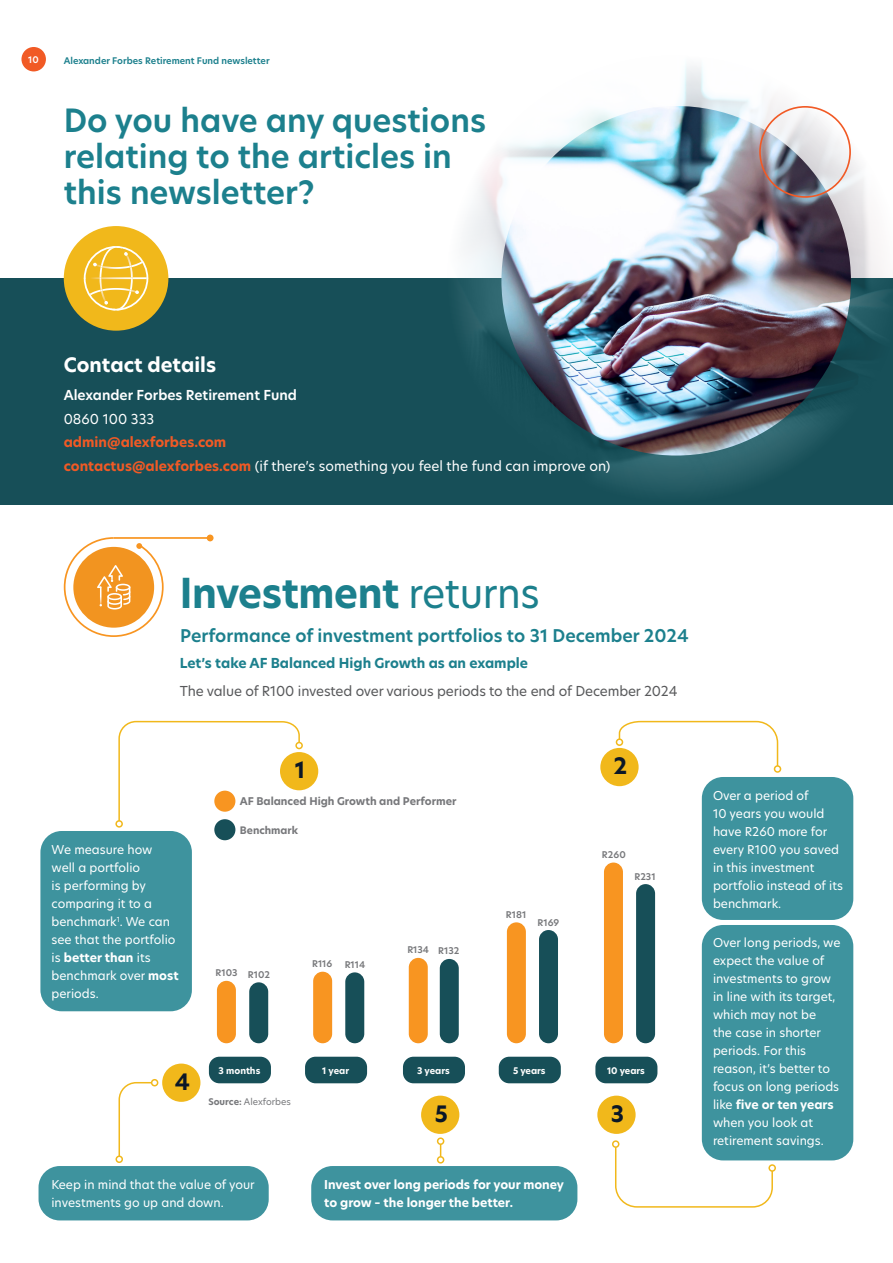
<style>
.page{position:relative;width:893px;height:1263px;background:#fff}
.page>*{position:absolute;margin:0;border:0;box-sizing:border-box;transform-origin:0 0}
.t1{font:700 40.5px "New Hero";letter-spacing:-.01em;color:#1c808d}
.t2{font:600 31.5px/36px "New Hero";color:#1c808d}
.t3{font:700 22.2px "New Hero";color:#0b1727}
.t4{font:700 19.5px "New Hero";color:#fff}
.t5{font:600 17.25px "New Hero";color:#1c808d}
.t6{font:13.5px/23.7px "New Hero";color:#fff}
.t7{font:13.5px "New Hero";letter-spacing:-.01em;color:#58595b}
.t8{font:700 13.5px "New Hero";color:#1c808d}
.t9{font:600 13.5px "New Hero";color:#fff}
.t10{font:12px/18px "New Hero";color:#fff}
.t11{font:700 12px/18px "New Hero";color:#fff}
.t12{font:700 10.5px "New Hero";color:#77787b}
.t13{font:700 10.2px "New Hero";color:#77787b}
.t14{font:600 9.15px "New Hero";color:#77787b}
.t15{font:600 9px "New Hero";color:#1c808d}
.t16{font:700 9px "New Hero";color:#fff}
.t17{font:9px "New Hero";color:#77787b}
.t18{font:600 9px "New Hero";color:#fff}
.s1{font-weight:700;color:#f15a25}
.s2{font-weight:400}
.s3{font-weight:700}
</style>
<div class="page">
<div style="left:0;top:278px;width:893px;height:226px;background:#174f58"></div>
<img style="left:457px;top:65px;width:433px;height:426px">
<img style="left:501px;top:106px;width:350px;height:349px;border-radius:175px">
<div style="left:759px;top:106px;width:92px;height:92px;border:2px solid #f15a25;border-radius:50%"></div>
<div style="left:64px;top:226px;width:104px;height:105px;background:#f1b81b;border-radius:50%"></div>
<svg style="left:84px;top:246px;width:64px;height:65px"></svg>
<hr style="left:114px;top:537px;width:96px;height:2px;background:#f89521">
<div style="left:207px;top:534px;width:7px;height:7px;background:#f89521;border-radius:50%"></div>
<svg style="left:63px;top:537px;width:101px;height:100px"></svg>
<div style="left:214px;top:819px;width:21px;height:21px;background:#174f58;border-radius:50%"></div>
<div style="left:217px;top:981px;width:19px;height:62px;background:#f89521;border-radius:9px"></div>
<div style="left:209px;top:1057px;width:62px;height:26px;background:#174f58;border-radius:11px"></div>
<div style="left:305px;top:1057px;width:62px;height:26px;background:#174f58;border-radius:11px"></div>
<div style="left:403px;top:1057px;width:62px;height:26px;background:#174f58;border-radius:11px"></div>
<div style="left:499px;top:1057px;width:62px;height:26px;background:#174f58;border-radius:11px"></div>
<div style="left:595px;top:1057px;width:62px;height:26px;background:#174f58;border-radius:11px"></div>
<div style="left:313px;top:972px;width:19px;height:71px;background:#f89521;border-radius:9px"></div>
<div style="left:409px;top:958px;width:19px;height:85px;background:#f89521;border-radius:9px"></div>
<div style="left:507px;top:922px;width:19px;height:121px;background:#f89521;border-radius:9px"></div>
<div style="left:604px;top:862px;width:19px;height:181px;background:#f89521;border-radius:9px"></div>
<div style="left:249px;top:982px;width:19px;height:61px;background:#174f58;border-radius:9px"></div>
<div style="left:345px;top:972px;width:19px;height:71px;background:#174f58;border-radius:9px"></div>
<div style="left:440px;top:959px;width:19px;height:84px;background:#174f58;border-radius:9px"></div>
<div style="left:539px;top:930px;width:19px;height:113px;background:#174f58;border-radius:9px"></div>
<div style="left:636px;top:884px;width:19px;height:159px;background:#174f58;border-radius:9px"></div>
<div style="left:437px;top:1137px;width:7px;height:8px;border:2px solid #f1b81b;border-radius:50%"></div>
<div style="left:437px;top:1156px;width:7px;height:7px;border:2px solid #f1b81b;border-radius:50%"></div>
<div style="left:40px;top:831px;width:152px;height:180px;background:#3e939e;border-radius:21px"></div>
<div style="left:702px;top:777px;width:151px;height:143px;background:#3e939e;border-radius:21px"></div>
<div style="left:702px;top:925px;width:151px;height:235px;background:#3e939e;border-radius:21px"></div>
<div style="left:311px;top:1166px;width:266px;height:54px;background:#3e939e;border-radius:21px"></div>
<div style="left:39px;top:1166px;width:230px;height:54px;background:#3e939e;border-radius:21px"></div>
<div style="left:280px;top:752px;width:38px;height:38px;background:#f1b81b;border-radius:50%"></div>
<div style="left:600px;top:748px;width:39px;height:38px;background:#f1b81b;border-radius:50%"></div>
<div style="left:597px;top:1096px;width:39px;height:38px;background:#f1b81b;border-radius:50%"></div>
<div style="left:421px;top:1096px;width:38px;height:38px;background:#f1b81b;border-radius:50%"></div>
<div style="left:162px;top:1063px;width:38px;height:39px;background:#f1b81b;border-radius:50%"></div>
<svg style="left:118px;top:720px;width:183px;height:102px"></svg>
<div style="left:295px;top:742px;width:8px;height:7px;border:2px solid #f1b81b;border-radius:50%"></div>
<div style="left:115px;top:820px;width:8px;height:8px;border:2px solid #f1b81b;border-radius:50%"></div>
<svg style="left:618px;top:720px;width:161px;height:47px"></svg>
<div style="left:616px;top:738px;width:7px;height:8px;border:2px solid #f1b81b;border-radius:50%"></div>
<div style="left:774px;top:765px;width:7px;height:8px;border:2px solid #f1b81b;border-radius:50%"></div>
<svg style="left:615px;top:1145px;width:159px;height:63px"></svg>
<div style="left:612px;top:1140px;width:7px;height:8px;border:2px solid #f1b81b;border-radius:50%"></div>
<div style="left:768px;top:1164px;width:8px;height:8px;border:2px solid #f1b81b;border-radius:50%"></div>
<svg style="left:118px;top:1081px;width:35px;height:74px"></svg>
<div style="left:151px;top:1079px;width:7px;height:7px;border:2px solid #f1b81b;border-radius:50%"></div>
<div style="left:116px;top:1155px;width:7px;height:8px;border:2px solid #f1b81b;border-radius:50%"></div>
<div style="left:21px;top:47px;width:25px;height:24px;background:#f15a25;border-radius:50%"></div>
<p class="t18" style="left:28px;top:53px;width:12px">10</p>
<p class="t15" style="left:64px;top:54px;width:207px">Alexander Forbes Retirement Fund newsletter</p>
<h2 class="t2" style="left:64px;top:102px;width:424px">Do you have any questions relating to the articles in this newsletter?</h2>
<h3 class="t4" style="left:64px;top:351px;width:154px">Contact details</h3>
<p class="t9" style="left:64px;top:386px;width:235px">Alexander Forbes Retirement Fund</p>
<p class="t6" style="left:64px;top:407px;width:92px">0860 100 333</p>
<p class="t6" style="left:64px;top:430px;width:548px"><span class="s1">admin@alexforbes.com<br>contactus@alexforbes.com</span> (if there’s something you feel the fund can improve on)</p>
<h1 class="t1" style="left:180px;top:566px;width:362px">Investment <span class="s2">returns</span></h1>
<h3 class="t5" style="left:180px;top:624px;width:510px">Performance of investment portfolios to 31 December 2024</h3>
<p class="t8" style="left:180px;top:653px;width:350px">Let’s take AF Balanced High Growth as an example</p>
<p class="t7" style="left:180px;top:681px;width:499px">The value of R100 invested over various periods to the end of December 2024</p>
<h3 class="t3" style="left:295px;top:755px;width:12px">1</h3>
<h3 class="t3" style="left:614px;top:751px;width:15px">2</h3>
<p class="t12" style="left:240px;top:794px;width:218px">AF Balanced High Growth and Performer</p>
<p class="t10" style="left:52px;top:840px;width:129px">We measure how well a portfolio<br>is performing by comparing it to a benchmark<sup>1</sup>. We can see that the portfolio is <span class="s3">better than</span> its benchmark over <span class="s3">most </span>periods.</p>
<p class="t13" style="left:240px;top:823px;width:60px">Benchmark</p>
<p class="t14" style="left:215px;top:967px;width:24px">R103</p>
<p class="t14" style="left:248px;top:968px;width:24px">R102</p>
<p class="t14" style="left:312px;top:957px;width:22px">R116</p>
<p class="t14" style="left:345px;top:958px;width:22px">R114</p>
<p class="t14" style="left:407px;top:944px;width:54px">R134 R132</p>
<p class="t14" style="left:506px;top:908px;width:22px">R181</p>
<p class="t14" style="left:538px;top:916px;width:23px">R169</p>
<p class="t14" style="left:602px;top:848px;width:25px">R260</p>
<p class="t14" style="left:634px;top:870px;width:23px">R231</p>
<h3 class="t3" style="left:175px;top:1066px;width:17px">4</h3>
<p class="t16" style="left:219px;top:1064px;width:43px">3 months</p>
<p class="t16" style="left:322px;top:1064px;width:28px">1 year</p>
<p class="t16" style="left:417px;top:1064px;width:34px">3 years</p>
<p class="t16" style="left:513px;top:1064px;width:34px">5 years</p>
<p class="t16" style="left:607px;top:1064px;width:39px">10 years</p>
<p class="t17" style="left:208px;top:1096px;width:84px"><span class="s3">Source:</span> Alexforbes</p>
<h3 class="t3" style="left:435px;top:1098px;width:15px">5</h3>
<h3 class="t3" style="left:611px;top:1098px;width:15px">3</h3>
<p class="t10" style="left:51px;top:1175px;width:205px">Keep in mind that the value of your investments go up and down.</p>
<p class="t11" style="left:324px;top:1175px;width:241px">Invest over long periods for your money to grow – the longer the better.</p>
<p class="t10" style="left:713px;top:786px;width:131px">Over a period of<br>10 years you would have R260 more for every R100 you saved in this investment portfolio instead of its benchmark.</p>
<p class="t10" style="left:713px;top:934px;width:129px">Over long periods, we expect the value of investments to grow in line with its target, which may not be<br>the case in shorter periods. For this reason, it’s better to focus on long periods like <span class="s3">five or ten years </span>when you look at retirement savings.</p>
</div>
